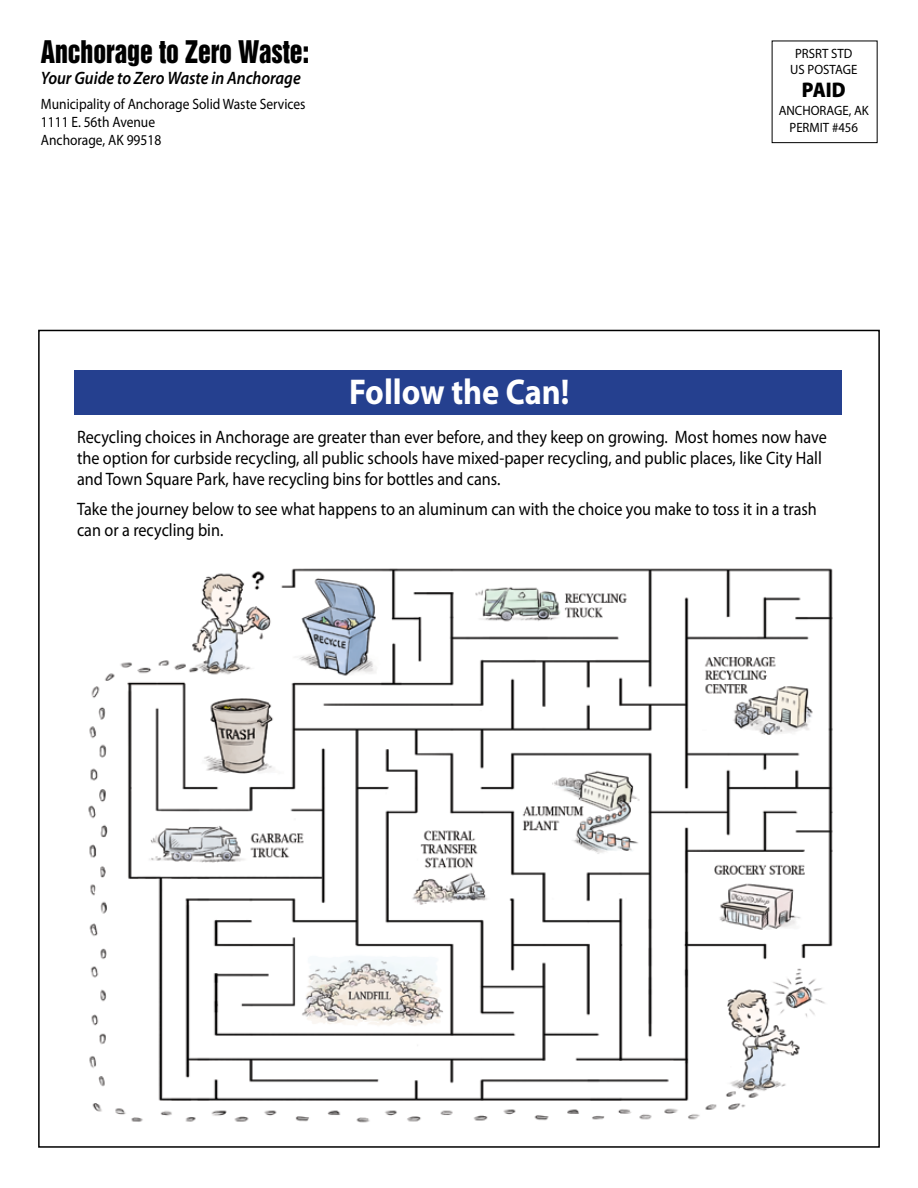
<style>
.page{position:relative;width:918px;height:1188px;background:#fff}
.page>*{position:absolute;margin:0;border:0;box-sizing:border-box;transform-origin:0 0}
.t1{font:700 36px "Myriad Pro";color:#fff;scale:.9 1}
.t2{font:28.5px "Helvetica Inserat";letter-spacing:-.005em;color:#000;scale:.9 1}
.t3{font:900 21.3px "Myriad Pro";color:#000;scale:.92 1}
.t4{font:18px/21px "Myriad Pro";color:#000;scale:.9 1}
.t5{font:italic 600 18px "Myriad Pro";letter-spacing:-.005em;color:#000;scale:.9 1}
.t6{font:15px/18px "Myriad Pro";color:#000;scale:.9 1}
.t7{font:13.5px/16.2px "Myriad Pro";color:#000;text-align:center;scale:.95 1}
</style>
<div class="page">
<div style="left:74px;top:370px;width:768px;height:44px;background:#25408f"></div>
<img style="left:88px;top:568px;width:745px;height:555px">
<h2 class="t2" style="left:41px;top:35px;width:299px">Anchorage to Zero Waste:</h2>
<p class="t5" style="left:41px;top:67px;width:290px">Your Guide to Zero Waste in Anchorage</p>
<p class="t6" style="left:41px;top:95px;width:296px">Municipality of Anchorage Solid Waste Services<br>1111 E. 56th Avenue<br>Anchorage, AK 99518</p>
<h1 class="t1" style="left:349px;top:368px;width:247px">Follow the Can!</h1>
<p class="t7" style="left:790px;top:45px;width:72px">PRSRT STD<br>US POSTAGE</p>
<p class="t3" style="left:802px;top:76px;width:49px">PAID</p>
<p class="t7" style="left:779px;top:103px;width:97px">ANCHORAGE, AK<br>PERMIT #456</p>
<p class="t4" style="left:77px;top:426px;width:835px">Recycling choices in Anchorage are greater than ever before, and they keep on growing. Most homes now have the option for curbside recycling, all public schools have mixed-paper recycling, and public places, like City Hall and Town Square Park, have recycling bins for bottles and cans.</p>
<p class="t4" style="left:77px;top:498px;width:824px">Take the journey below to see what happens to an aluminum can with the choice you make to toss it in a trash can or a recycling bin.</p>
</div>
